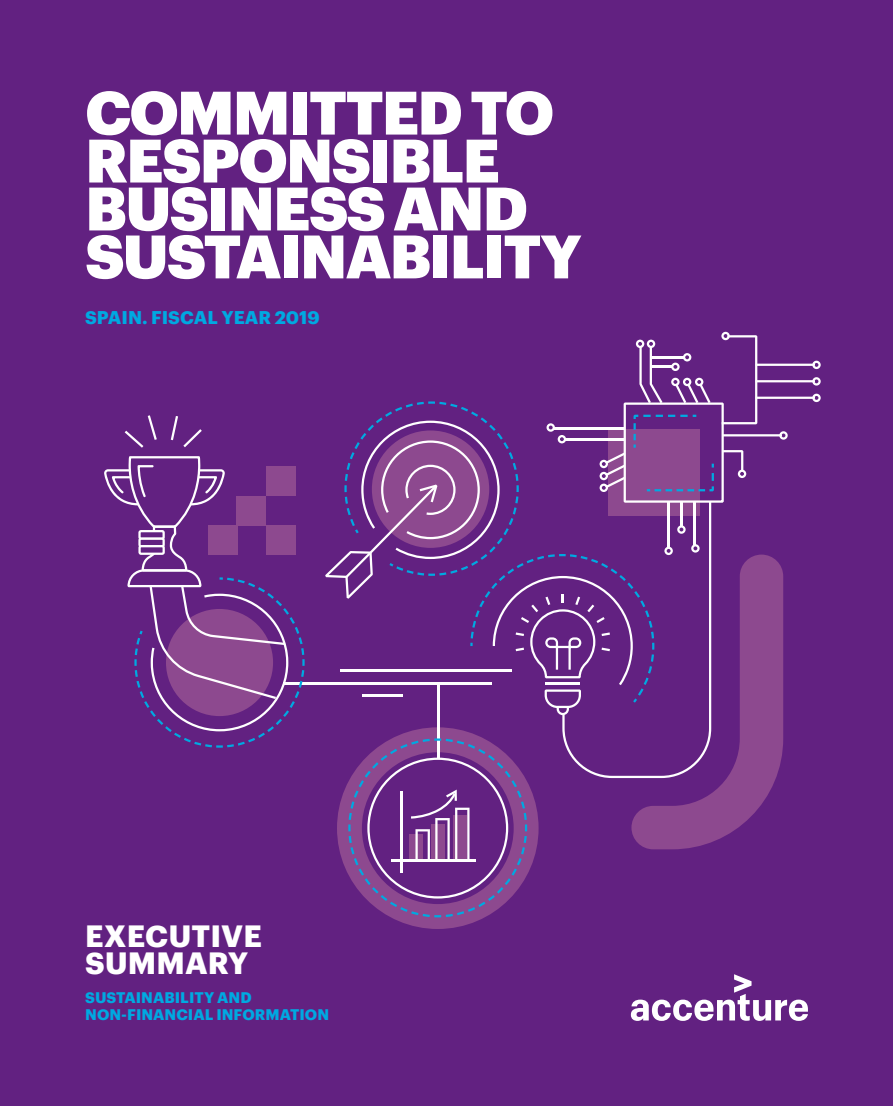
<style>
.page{position:relative;width:893px;height:1106px;background:#fff}
.page>*{position:absolute;margin:0;border:0;box-sizing:border-box;transform-origin:0 0}
.t1{font:900 59.85px/47.8px "Graphik";letter-spacing:-.025em;color:#fff}
.t2{font:700 30px/27px "Graphik";color:#fff}
.t3{font:700 18px "Graphik";color:#00a9e1}
.t4{font:700 15px/16.5px "Graphik";color:#00a9e1}
</style>
<div class="page">
<div style="left:0;top:0;width:893px;height:1105px;background:#622181"></div>
<svg style="left:631px;top:974px;width:177px;height:46px"></svg>
<svg style="left:337px;top:727px;width:202px;height:202px"></svg>
<hr style="left:283px;top:682px;width:208px;height:2px;background:#fff">
<hr style="left:438px;top:682px;width:2px;height:77px;background:#fff">
<svg style="left:171px;top:416px;width:31px;height:31px"></svg>
<svg style="left:125px;top:415px;width:32px;height:33px"></svg>
<svg style="left:347px;top:737px;width:181px;height:181px"></svg>
<svg style="left:104px;top:456px;width:202px;height:292px"></svg>
<svg style="left:325px;top:332px;width:496px;height:383px"></svg>
<div style="left:140px;top:531px;width:24px;height:7px;background:#622181;border-radius:2px"></div>
<div style="left:138px;top:530px;width:27px;height:10px;border:2px solid #fff;border-radius:2px"></div>
<div style="left:140px;top:538px;width:24px;height:8px;background:#622181;border-radius:2px"></div>
<div style="left:138px;top:537px;width:27px;height:10px;border:2px solid #fff;border-radius:2px"></div>
<div style="left:140px;top:546px;width:24px;height:8px;background:#622181;border-radius:2px"></div>
<div style="left:138px;top:545px;width:27px;height:10px;border:2px solid #fff;border-radius:2px"></div>
<svg style="left:631px;top:554px;width:152px;height:295px;fill:#8d498f"></svg>
<svg style="left:561px;top:499px;width:151px;height:280px"></svg>
<p class="t1" style="left:85px;top:83px;width:498px">COMMITTED TO<br>RESPONSIBLE<br>BUSINESS AND<br>SUSTAINABILITY</p>
<p class="t3" style="left:85px;top:304px;width:236px">SPAIN. FISCAL YEAR 2019</p>
<p class="t2" style="left:85px;top:919px;width:178px">EXECUTIVE<br>SUMMARY</p>
<p class="t4" style="left:85px;top:988px;width:245px">SUSTAINABILITY AND<br>NON-FINANCIAL INFORMATION</p>
</div>
